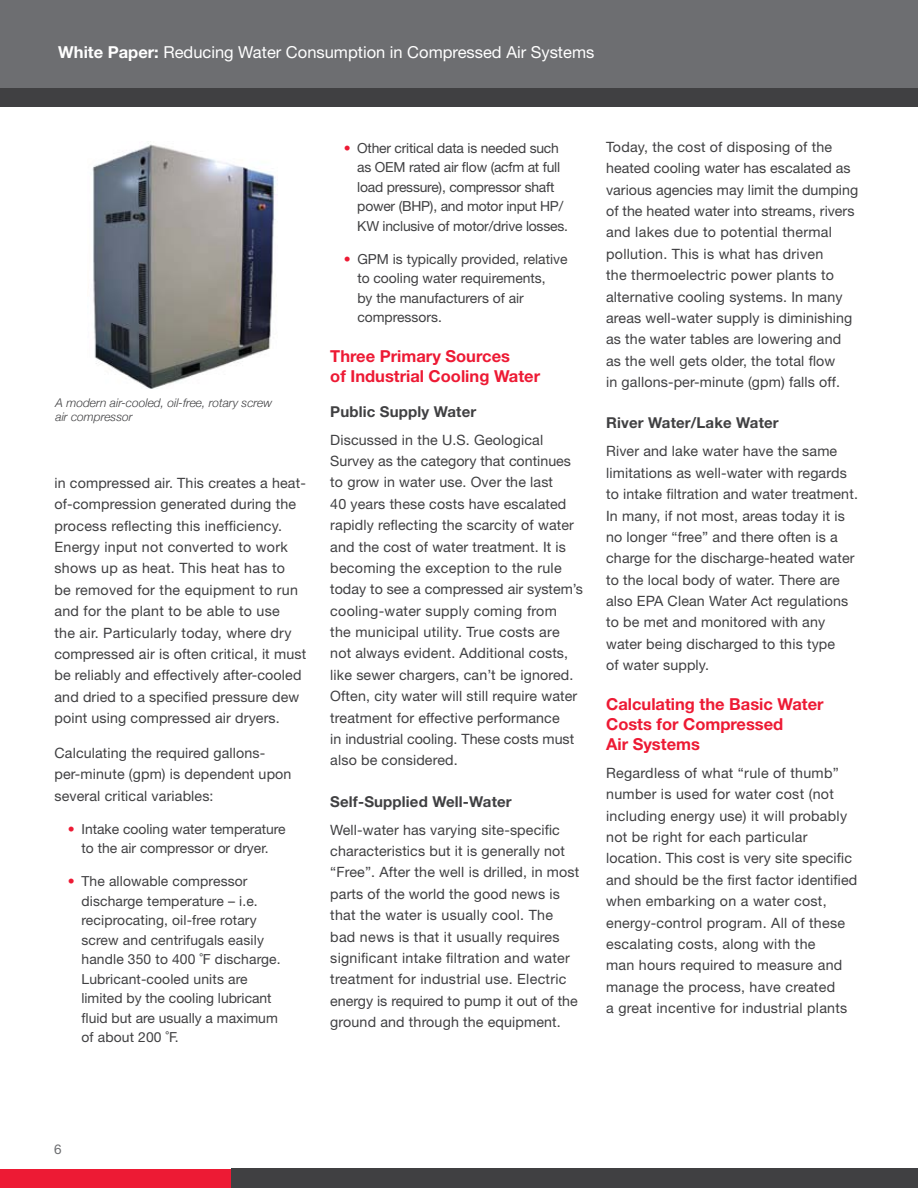
<style>
.page{position:relative;width:918px;height:1188px;background:#fff}
.page>*{position:absolute;margin:0;border:0;box-sizing:border-box;transform-origin:0 0}
.t1{font:700 16.5px/19.8px "Helvetica Neue LT Std";color:#ed1a34}
.t2{font:16.5px "Helvetica Neue LT Std";color:#fff}
.t3{font:700 15px "Helvetica Neue LT Std";letter-spacing:.01em;color:#404042}
.t4{font:14.25px/21.3px "Helvetica Neue LT Std";letter-spacing:.01em;color:#404042}
.t5{font:13.8px/19.5px "Helvetica Neue";color:#404042}
.t6{font:13.5px "Helvetica Neue LT Std";color:#6d6e71}
.t7{font:italic 300 12px/14.4px "Helvetica Neue";color:#404042}
.s1{font-weight:700}
.s2{color:#ed1a34}
</style>
<div class="page">
<div style="left:0;top:86px;width:918px;height:21px;background:#404042"></div>
<div style="left:0;top:0;width:918px;height:87px;background:#6d6e71"></div>
<div style="left:0;top:1169px;width:233px;height:19px;background:#ed1a34"></div>
<div style="left:231px;top:1169px;width:687px;height:19px;background:#404042"></div>
<img style="left:92px;top:143px;width:184px;height:246px">
<p class="t2" style="left:58px;top:42px;width:538px"><span class="s1">White Paper:</span> Reducing Water Consumption in Compressed Air Systems</p>
<p class="t7" style="left:56px;top:395px;width:218px">A modern air-cooled, oil-free, rotary screw air compressor</p>
<p class="t4" style="left:54px;top:472px;width:253px">in compressed air. This creates a heat&shy;of-compression generated during the process reflecting this inefficiency.<br>Energy input not converted to work shows up as heat. This heat has to<br>be removed for the equipment to run and for the plant to be able to use<br>the air. Particularly today, where dry compressed air is often critical, it must be reliably and effectively after-cooled and dried to a specified pressure dew point using compressed air dryers.</p>
<p class="t4" style="left:54px;top:742px;width:239px">Calculating the required gallons&shy;per-minute (gpm) is dependent upon several critical variables:</p>
<p class="t5" style="left:68px;top:819px;width:219px;text-align:center"><span class="s2">•</span> Intake cooling water temperature to the air compressor or dryer.</p>
<p class="t5" style="left:81px;top:871px;width:201px;text-indent:-14px"><span class="s2">•</span> The allowable compressor discharge temperature – i.e. reciprocating, oil-free rotary screw and centrifugals easily handle 350 to 400 ˚F discharge.<br>Lubricant-cooled units are limited by the cooling lubricant fluid but are usually a maximum of about 200 ˚F.</p>
<p class="t5" style="left:357px;top:138px;width:212px;text-indent:-14px"><span class="s2">•</span> Other critical data is needed such as OEM rated air flow (acfm at full load pressure), compressor shaft power (BHP), and motor input HP/ KW inclusive of motor/drive losses.</p>
<p class="t5" style="left:357px;top:249px;width:212px;text-indent:-14px"><span class="s2">•</span> GPM is typically provided, relative to cooling water requirements,<br>by the manufacturers of air compressors.</p>
<p class="t1" style="left:330px;top:346px;width:211px">Three Primary Sources<br>of Industrial Cooling Water</p>
<p class="t3" style="left:330px;top:402px;width:148px">Public Supply Water</p>
<p class="t4" style="left:330px;top:429px;width:254px">Discussed in the U.S. Geological Survey as the category that continues to grow in water use. Over the last<br>40 years these costs have escalated rapidly reflecting the scarcity of water and the cost of water treatment. It is becoming the exception to the rule today to see a compressed air system’s cooling-water supply coming from<br>the municipal utility. True costs are not always evident. Additional costs, like sewer chargers, can’t be ignored.<br>Often, city water will still require water treatment for effective performance<br>in industrial cooling. These costs must also be considered.</p>
<p class="t3" style="left:330px;top:792px;width:183px">Self-Supplied Well-Water</p>
<p class="t4" style="left:330px;top:819px;width:250px">Well-water has varying site-specific characteristics but it is generally not “Free”. After the well is drilled, in most parts of the world the good news is that the water is usually cool. The bad news is that it usually requires significant intake filtration and water treatment for industrial use. Electric energy is required to pump it out of the ground and through the equipment.</p>
<p class="t4" style="left:606px;top:136px;width:254px">Today, the cost of disposing of the heated cooling water has escalated as various agencies may limit the dumping of the heated water into streams, rivers and lakes due to potential thermal pollution. This is what has driven<br>the thermoelectric power plants to alternative cooling systems. In many areas well-water supply is diminishing as the water tables are lowering and as the well gets older, the total flow<br>in gallons-per-minute (gpm) falls off.</p>
<p class="t3" style="left:606px;top:414px;width:174px">River Water/Lake Water</p>
<p class="t4" style="left:606px;top:440px;width:253px">River and lake water have the same limitations as well-water with regards to intake filtration and water treatment.<br>In many, if not most, areas today it is no longer “free” and there often is a charge for the discharge-heated water to the local body of water. There are also EPA Clean Water Act regulations to be met and monitored with any water being discharged to this type<br>of water supply.</p>
<p class="t1" style="left:606px;top:694px;width:219px">Calculating the Basic Water<br>Costs for Compressed<br>Air Systems</p>
<p class="t4" style="left:606px;top:762px;width:253px">Regardless of what “rule of thumb” number is used for water cost (not including energy use) it will probably not be right for each particular location. This cost is very site specific and should be the first factor identified when embarking on a water cost, energy-control program. All of these escalating costs, along with the<br>man hours required to measure and manage the process, have created<br>a great incentive for industrial plants</p>
<p class="t6" style="left:54px;top:1141px;width:9px">6</p>
</div>
